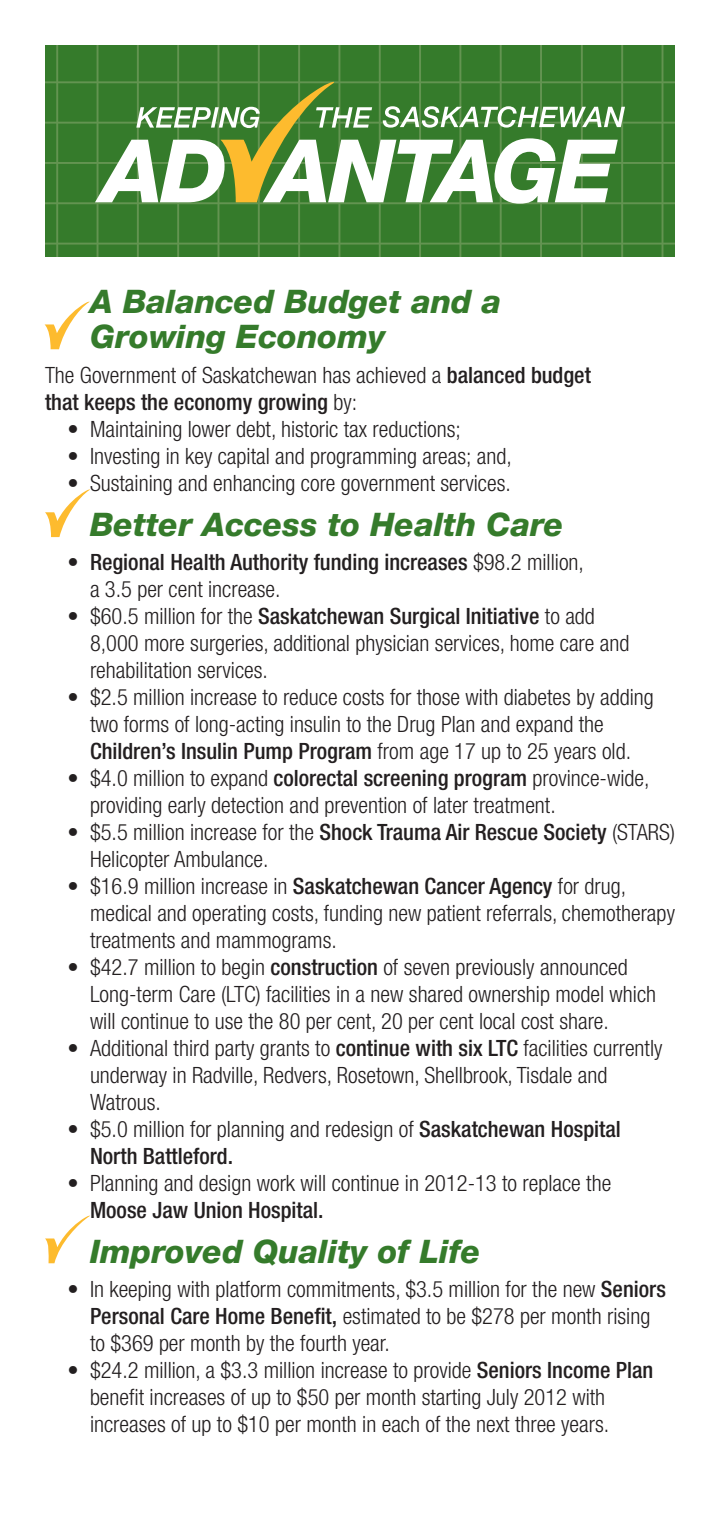
<style>
.page{position:relative;width:720px;height:1530px;background:#fff}
.page>*{position:absolute;margin:0;border:0;box-sizing:border-box;transform-origin:0 0}
.Heading{font:italic 800 32.5px "Helvetica Neue";color:#357b2b}
.bullet{font:300 condensed 22.5px/27px "Helvetica Neue";color:#231f20}
.bullet-2{font:500 condensed 22.5px/27px "Helvetica Neue";color:#231f20}
.s1{font-weight:500}
.s2{font-weight:300}
</style>
<div class="page">
<div style="left:45px;top:45px;width:630px;height:212px;background:#357b2b"></div>
<hr style="left:45px;top:81px;width:630px;height:2px;background:#639451">
<hr style="left:45px;top:122px;width:630px;height:2px;background:#639451">
<hr style="left:45px;top:162px;width:630px;height:2px;background:#639451">
<hr style="left:45px;top:202px;width:630px;height:2px;background:#639451">
<hr style="left:45px;top:243px;width:630px;height:2px;background:#639451">
<hr style="left:56px;top:45px;width:2px;height:212px;background:#639451">
<hr style="left:97px;top:45px;width:2px;height:212px;background:#639451">
<hr style="left:137px;top:45px;width:2px;height:212px;background:#639451">
<hr style="left:177px;top:45px;width:2px;height:212px;background:#639451">
<hr style="left:218px;top:45px;width:1px;height:212px;background:#639451">
<hr style="left:258px;top:45px;width:2px;height:212px;background:#639451">
<hr style="left:298px;top:45px;width:2px;height:212px;background:#639451">
<hr style="left:338px;top:45px;width:2px;height:212px;background:#639451">
<hr style="left:379px;top:45px;width:2px;height:212px;background:#639451">
<hr style="left:419px;top:45px;width:2px;height:212px;background:#639451">
<hr style="left:459px;top:45px;width:2px;height:212px;background:#639451">
<hr style="left:500px;top:45px;width:2px;height:212px;background:#639451">
<hr style="left:540px;top:45px;width:2px;height:212px;background:#639451">
<hr style="left:581px;top:45px;width:2px;height:212px;background:#639451">
<hr style="left:621px;top:45px;width:2px;height:212px;background:#639451">
<hr style="left:662px;top:45px;width:1px;height:212px;background:#639451">
<svg style="left:95px;top:82px;width:530px;height:122px"></svg>
<svg style="left:45px;top:489px;width:45px;height:48px"></svg>
<svg style="left:45px;top:1215px;width:45px;height:48px"></svg>
<svg style="left:45px;top:301px;width:45px;height:48px"></svg>
<p class="Heading" style="left:90px;top:282px;width:413px">A Balanced Budget and a</p>
<p class="Heading" style="left:90px;top:317px;width:297px">Growing Economy</p>
<p class="bullet" style="left:45px;top:361px;width:547px">The Government of Saskatchewan has achieved a <span class="s1">balanced budget that keeps the economy growing</span> by:</p>
<p class="bullet" style="left:68px;top:415px;width:395px">• Maintaining lower debt, historic tax reductions;</p>
<p class="bullet" style="left:68px;top:442px;width:446px">• Investing in key capital and programming areas; and,</p>
<p class="bullet" style="left:68px;top:469px;width:445px">• Sustaining and enhancing core government services.</p>
<p class="Heading" style="left:90px;top:505px;width:475px">Better Access to Health Care</p>
<p class="bullet-2" style="left:90px;top:548px;width:495px;text-indent:-22px"><span class="s2">•</span> Regional Health Authority funding increases <span class="s2">$98.2 million, a 3.5 per cent increase.</span></p>
<p class="bullet" style="left:90px;top:602px;width:541px;text-indent:-22px">• $60.5 million for the <span class="s1">Saskatchewan Surgical Initiative</span> to add<br>8,000 more surgeries, additional physician services, home care and rehabilitation services.</p>
<p class="bullet" style="left:90px;top:683px;width:565px;text-indent:-22px">• $2.5 million increase to reduce costs for those with diabetes by adding two forms of long-acting insulin to the Drug Plan and expand the<br><span class="s1">Children’s Insulin Pump Program</span> from age 17 up to 25 years old.</p>
<p class="bullet" style="left:90px;top:764px;width:561px;text-indent:-22px">• $4.0 million to expand <span class="s1">colorectal screening program</span> province-wide, providing early detection and prevention of later treatment.</p>
<p class="bullet" style="left:90px;top:818px;width:586px;text-indent:-22px">• $5.5 million increase for the <span class="s1">Shock Trauma Air Rescue Society</span> (STARS)<br>Helicopter Ambulance.</p>
<p class="bullet" style="left:90px;top:872px;width:587px;text-indent:-22px">• $16.9 million increase in <span class="s1">Saskatchewan Cancer Agency</span> for drug, medical and operating costs, funding new patient referrals, chemotherapy treatments and mammograms.</p>
<p class="bullet" style="left:90px;top:953px;width:568px;text-indent:-22px">• $42.7 million to begin <span class="s1">construction</span> of seven previously announced<br>Long-term Care (LTC) facilities in a new shared ownership model which will continue to use the 80 per cent, 20 per cent local cost share.</p>
<p class="bullet" style="left:90px;top:1034px;width:574px;text-indent:-22px">• Additional third party grants to <span class="s1">continue with six LTC</span> facilities currently underway in Radville, Redvers, Rosetown, Shellbrook, Tisdale and<br>Watrous.</p>
<p class="bullet" style="left:90px;top:1115px;width:532px;text-indent:-22px">• $5.0 million for planning and redesign of <span class="s1">Saskatchewan Hospital<br>North Battleford.</span></p>
<p class="bullet" style="left:90px;top:1169px;width:523px;text-indent:-22px">• Planning and design work will continue in 2012-13 to replace the<br><span class="s1">Moose Jaw Union Hospital.</span></p>
<p class="Heading" style="left:90px;top:1232px;width:392px">Improved Quality of Life</p>
<p class="bullet" style="left:90px;top:1275px;width:577px;text-indent:-22px">• In keeping with platform commitments, $3.5 million for the new <span class="s1">Seniors<br>Personal Care Home Benefit,</span> estimated to be $278 per month rising to $369 per month by the fourth year.</p>
<p class="bullet" style="left:90px;top:1356px;width:565px;text-indent:-22px">• $24.2 million, a $3.3 million increase to provide <span class="s1">Seniors Income Plan </span>benefit increases of up to $50 per month starting July 2012 with increases of up to $10 per month in each of the next three years.</p>
</div>
